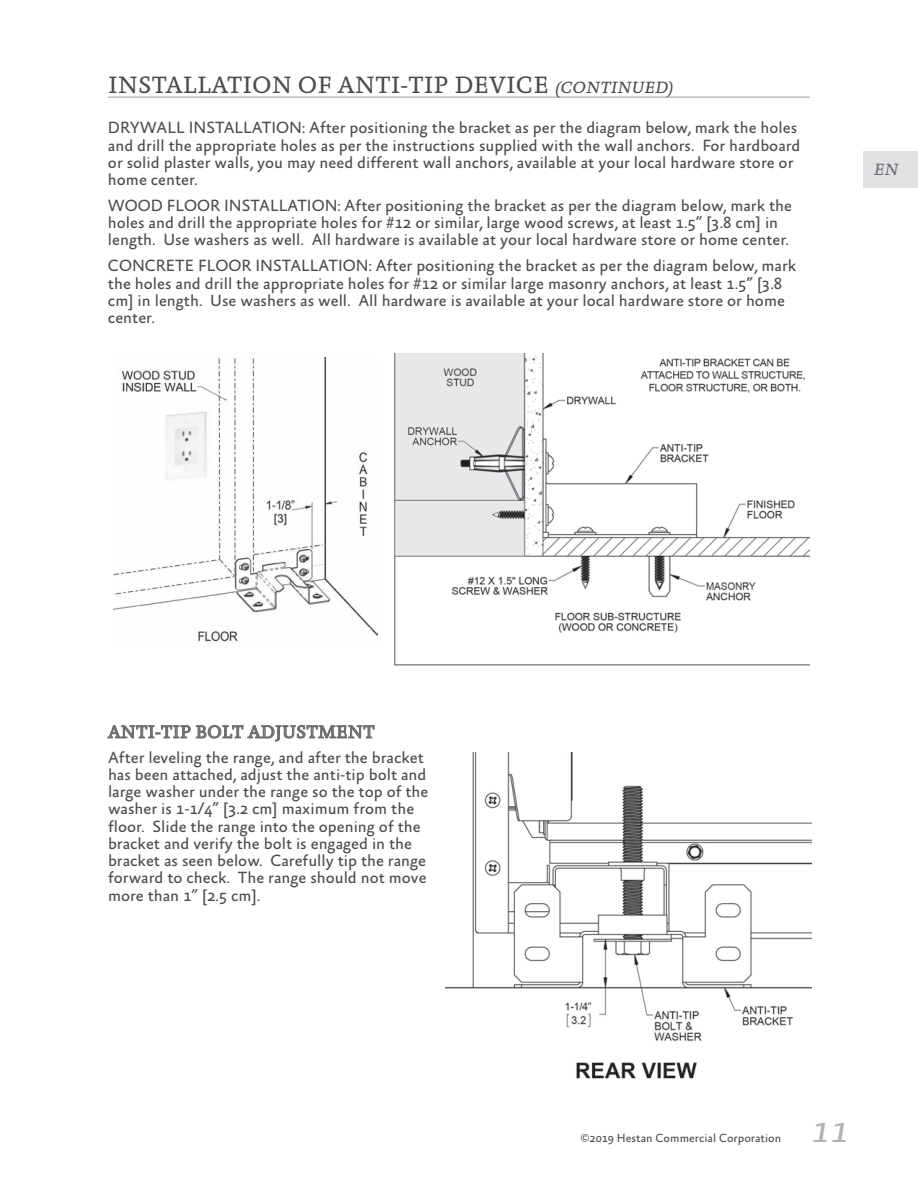
<style>
.page{position:relative;width:918px;height:1188px;background:#fff}
.page>*{position:absolute;margin:0;border:0;box-sizing:border-box;transform-origin:0 0}
.t1{font:italic 37.5px "Absara";color:#b3b3b3}
.Heading_1_-__Gray_-n{font:24px "Absara";color:#4b4c4d}
.Heading_2_-_gray{font:18px "Absara";color:#6c6d70}
.copy{font:16.5px/17.2px "Absara Sans";color:#4b4c4d}
.t2{font:italic 16.5px "Absara";color:#6c6d70}
.t3{font:12px "Absara Sans";color:#4b4c4d}
.s1{font-style:italic;font-size:16.5px}
</style>
<div class="page">
<div style="left:864px;top:151px;width:54px;height:36px;background:#e0e1e3"></div>
<hr style="left:108px;top:96px;width:702px;height:2px;background:#bcbdc0">
<img style="left:114px;top:358px;width:263px;height:284px">
<svg style="left:253px;top:359px;width:70px;height:212px"></svg>
<svg style="left:114px;top:359px;width:122px;height:236px"></svg>
<img style="left:394px;top:353px;width:416px;height:313px">
<svg style="left:107px;top:725px;width:268px;height:17px"></svg>
<img style="left:445px;top:753px;width:367px;height:326px">
<p class="Heading_1_-__Gray_-n" style="left:108px;top:71px;width:566px">INSTALLATION OF ANTI-TIP DEVICE <span class="s1">(CONTINUED)</span></p>
<p class="copy" style="left:108px;top:120px;width:694px">DRYWALL INSTALLATION: After positioning the bracket as per the diagram below, mark the holes and drill the appropriate holes as per the instructions supplied with the wall anchors. For hardboard or solid plaster walls, you may need different wall anchors, available at your local hardware store or home center.</p>
<p class="copy" style="left:108px;top:198px;width:686px">WOOD FLOOR INSTALLATION: After positioning the bracket as per the diagram below, mark the holes and drill the appropriate holes for #12 or similar, large wood screws, at least 1.5” [3.8 cm] in length. Use washers as well. All hardware is available at your local hardware store or home center.</p>
<p class="copy" style="left:108px;top:258px;width:690px">CONCRETE FLOOR INSTALLATION: After positioning the bracket as per the diagram below, mark the holes and drill the appropriate holes for #12 or similar large masonry anchors, at least 1.5” [3.8 cm] in length. Use washers as well. All hardware is available at your local hardware store or home center.</p>
<p class="t2" style="left:873px;top:160px;width:30px">EN</p>
<p class="Heading_2_-_gray" style="left:108px;top:721px;width:268px">ANTI-TIP BOLT ADJUSTMENT</p>
<p class="copy" style="left:108px;top:749px;width:322px">After leveling the range, and after the bracket has been attached, adjust the anti-tip bolt and large washer under the range so the top of the washer is 1-1/4” [3.2 cm] maximum from the floor. Slide the range into the opening of the bracket and verify the bolt is engaged in the bracket as seen below. Carefully tip the range forward to check. The range should not move more than 1” [2.5 cm].</p>
<p class="t3" style="left:580px;top:1132px;width:202px">©2019 Hestan Commercial Corporation</p>
<h1 class="t1" style="left:810px;top:1107px;width:47px">11</h1>
</div>
